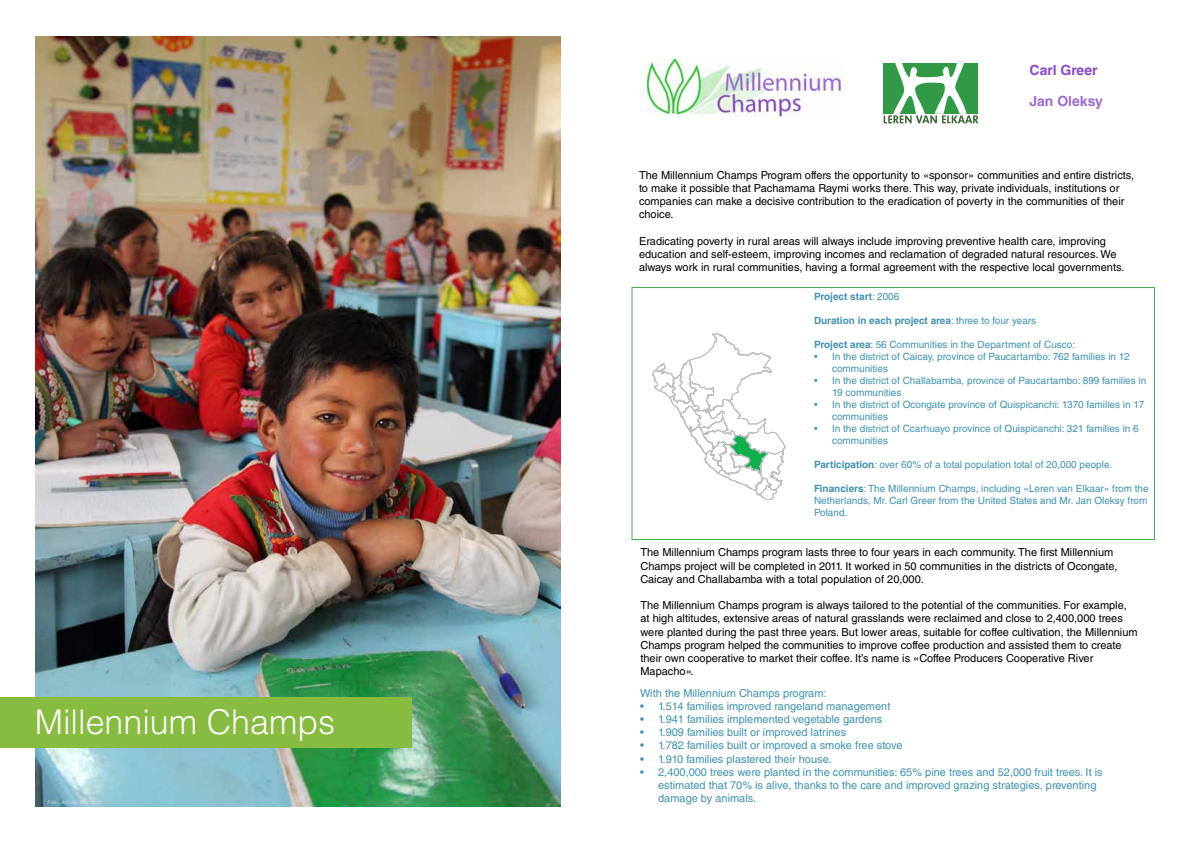
<style>
.page{position:relative;width:1191px;height:842px;background:#fff}
.page>*{position:absolute;margin:0;border:0;box-sizing:border-box;transform-origin:0 0}
.t1{font:300 34px "Helvetica LT Std";color:#fff}
.t2{font:700 14px "Helvetica LT Std";color:#8a49c7}
.t3{font:700 14px "Helvetica LT Std";color:#9d6acf}
.t4{font:11px/13.2px "Helvetica LT Std";color:#000}
.t5{font:11px/13.2px "Helvetica LT Std";color:#4092b0}
.t6{font:10px/12px "Helvetica LT Std";color:#4092b0}
.t7{font:700 10px "Helvetica LT Std";color:#4092b0}
.s1{font-weight:400}
.s2{font-weight:700}
</style>
<div class="page">
<img style="left:35px;top:36px;width:525px;height:771px">
<div style="left:631px;top:287px;width:524px;height:253px;border:1px solid #41ad49"></div>
<div style="left:0;top:697px;width:411px;height:51px;background:#87bc40"></div>
<img style="left:648px;top:59px;width:194px;height:58px">
<svg style="left:883px;top:63px;width:95px;height:60px"></svg>
<svg style="left:652px;top:333px;width:134px;height:167px"></svg>
<h1 class="t1" style="left:35px;top:700px;width:302px">Millennium Champs</h1>
<p class="t2" style="left:1029px;top:62px;width:69px">Carl Greer</p>
<p class="t3" style="left:1029px;top:93px;width:75px">Jan Oleksy</p>
<p class="t4" style="left:639px;top:168px;width:497px">The Millennium Champs Program offers the opportunity to «sponsor» communities and entire districts, to make it possible that Pachamama Raymi works there. This way, private individuals, institutions or companies can make a decisive contribution to the eradication of poverty in the communities of their choice.</p>
<p class="t4" style="left:639px;top:234px;width:487px">Eradicating poverty in rural areas will always include improving preventive health care, improving education and self-esteem, improving incomes and reclamation of degraded natural resources. We always work in rural communities, having a formal agreement with the respective local governments.</p>
<p class="t7" style="left:814px;top:290px;width:87px">Project start<span class="s1">: 2006</span></p>
<p class="t7" style="left:814px;top:314px;width:224px">Duration in each project area<span class="s1">: three to four years</span></p>
<p class="t6" style="left:814px;top:338px;width:263px"><span class="s2">Project area</span>: 56 Communities in the Department of Cusco:</p>
<p class="t6" style="left:832px;top:350px;width:299px;text-indent:-18px">• In the district of Caicay, province of Paucartambo: 762 families in 12 communities</p>
<p class="t6" style="left:832px;top:374px;width:316px;text-indent:-18px">• In the district of Challabamba, province of Paucartambo: 899 families in<br>19 communities</p>
<p class="t6" style="left:832px;top:398px;width:314px;text-indent:-18px">• In the district of Ocongate province of Quispicanchi: 1370 families in 17 communities</p>
<p class="t6" style="left:832px;top:422px;width:308px;text-indent:-18px">• In the district of Ccarhuayo province of Quispicanchi: 321 families in 6 communities</p>
<p class="t6" style="left:814px;top:458px;width:300px"><span class="s2">Participation</span>: over 60% of a total population total of 20,000 people.</p>
<p class="t6" style="left:814px;top:482px;width:336px"><span class="s2">Financiers</span>: The Millennium Champs, including «Leren van Elkaar» from the<br>Netherlands, Mr. Carl Greer from the United States and Mr. Jan Oleksy from<br>Poland.</p>
<p class="t4" style="left:640px;top:546px;width:478px">The Millennium Champs program lasts three to four years in each community. The first Millennium<br>Champs project will be completed in 2011. It worked in 50 communities in the districts of Ocongate,<br>Caicay and Challabamba with a total population of 20,000.</p>
<p class="t4" style="left:640px;top:599px;width:499px">The Millennium Champs program is always tailored to the potential of the communities. For example, at high altitudes, extensive areas of natural grasslands were reclaimed and close to 2,400,000 trees were planted during the past three years. But lower areas, suitable for coffee cultivation, the Millennium Champs program helped the communities to improve coffee production and assisted them to create their own cooperative to market their coffee. It’s name is «Coffee Producers Cooperative River Mapacho».</p>
<p class="t5" style="left:640px;top:686px;width:188px">With the Millennium Champs program:</p>
<p class="t5" style="left:640px;top:699px;width:252px">• 1.514 families improved rangeland management</p>
<p class="t5" style="left:640px;top:712px;width:244px">• 1.941 families implemented vegetable gardens</p>
<p class="t5" style="left:640px;top:726px;width:208px">• 1.909 families built or improved latrines</p>
<p class="t5" style="left:640px;top:739px;width:264px">• 1.782 families built or improved a smoke free stove</p>
<p class="t5" style="left:640px;top:752px;width:193px">• 1.910 families plastered their house.</p>
<p class="t5" style="left:658px;top:765px;width:446px;text-indent:-18px">• 2,400,000 trees were planted in the communities: 65% pine trees and 52,000 fruit trees. It is estimated that 70% is alive, thanks to the care and improved grazing strategies, preventing damage by animals.</p>
</div>
